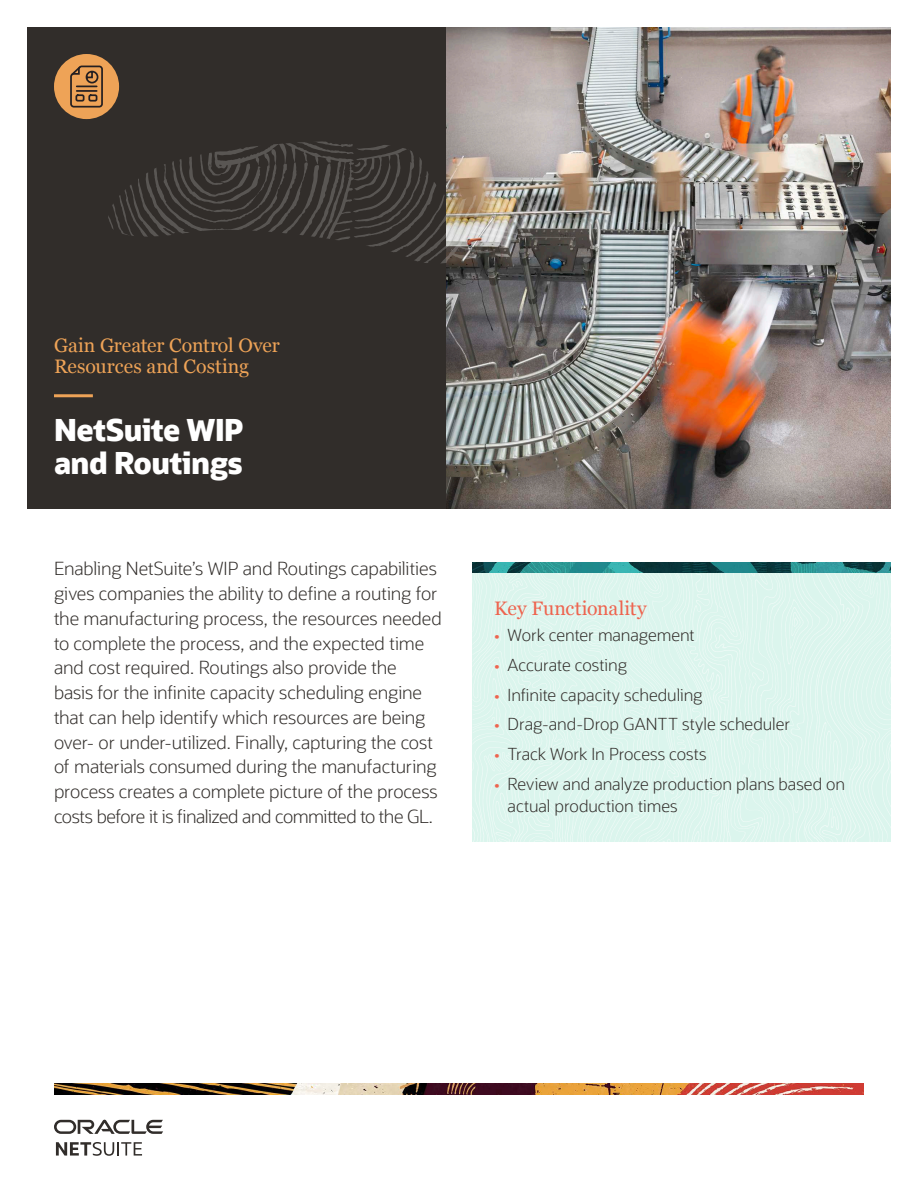
<style>
.page{position:relative;width:918px;height:1188px;background:#fff}
.page>*{position:absolute;margin:0;border:0;box-sizing:border-box;transform-origin:0 0}
.H1_2019{font:800 30px/33px "Oracle Sans";letter-spacing:-.015em;color:#fff}
.Eyebrow_2019{font:19.5px/21px "Georgia";letter-spacing:-.005em;color:#eea357}
.H3_sidebar_blue_head{font:19.5px "Georgia";letter-spacing:.005em;color:#ee644f}
.Main_Body_2019{font:300 18px/24.8px "Oracle Sans";letter-spacing:-.01em;color:#312d2a}
.t1{font:300 16.5px/21.8px "Oracle Sans";letter-spacing:-.005em;color:#312d2a}
.s1{font-weight:400;color:#ee644f}
</style>
<div class="page">
<img style="left:54px;top:1084px;width:810px;height:10px">
<svg style="left:472px;top:573px;width:419px;height:269px;background:#ddf5ee"></svg>
<img style="left:446px;top:27px;width:445px;height:481px">
<div style="left:27px;top:27px;width:419px;height:481px;background:#312d2a"></div>
<img style="left:472px;top:562px;width:419px;height:11px">
<svg style="left:108px;top:141px;width:412px;height:123px"></svg>
<svg style="left:520px;top:141px;width:23px;height:123px;background:#898784"></svg>
<hr style="left:54px;top:394px;width:39px;height:3px;background:#eea357">
<div style="left:54px;top:54px;width:65px;height:65px;background:#eea357;border-radius:50%"></div>
<svg style="left:70px;top:65px;width:33px;height:43px"></svg>
<svg style="left:56px;top:1142px;width:86px;height:14px"></svg>
<svg style="left:54px;top:1120px;width:109px;height:14px"></svg>
<p class="Eyebrow_2019" style="left:54px;top:334px;width:227px">Gain Greater Control Over<br>Resources and Costing</p>
<p class="H1_2019" style="left:54px;top:414px;width:191px">NetSuite WIP and Routings</p>
<p class="Main_Body_2019" style="left:54px;top:557px;width:389px">Enabling NetSuite’s WIP and Routings capabilities gives companies the ability to define a routing for the manufacturing process, the resources needed to complete the process, and the expected time and cost required. Routings also provide the<br>basis for the infinite capacity scheduling engine that can help identify which resources are being over- or under-utilized. Finally, capturing the cost of materials consumed during the manufacturing process creates a complete picture of the process costs before it is finalized and committed to the GL.</p>
<p class="H3_sidebar_blue_head" style="left:494px;top:594px;width:154px">Key Functionality</p>
<p class="t1" style="left:494px;top:624px;width:202px"><span class="s1">•</span> Work center management</p>
<p class="t1" style="left:494px;top:654px;width:134px"><span class="s1">•</span> Accurate costing</p>
<p class="t1" style="left:494px;top:684px;width:210px"><span class="s1">•</span> Infinite capacity scheduling</p>
<p class="t1" style="left:494px;top:714px;width:298px"><span class="s1">•</span> Drag-and-Drop GANTT style scheduler</p>
<p class="t1" style="left:494px;top:744px;width:214px"><span class="s1">•</span> Track Work In Process costs</p>
<p class="t1" style="left:508px;top:773px;width:339px;text-indent:-14px"><span class="s1">•</span> Review and analyze production plans based on actual production times</p>
</div>
